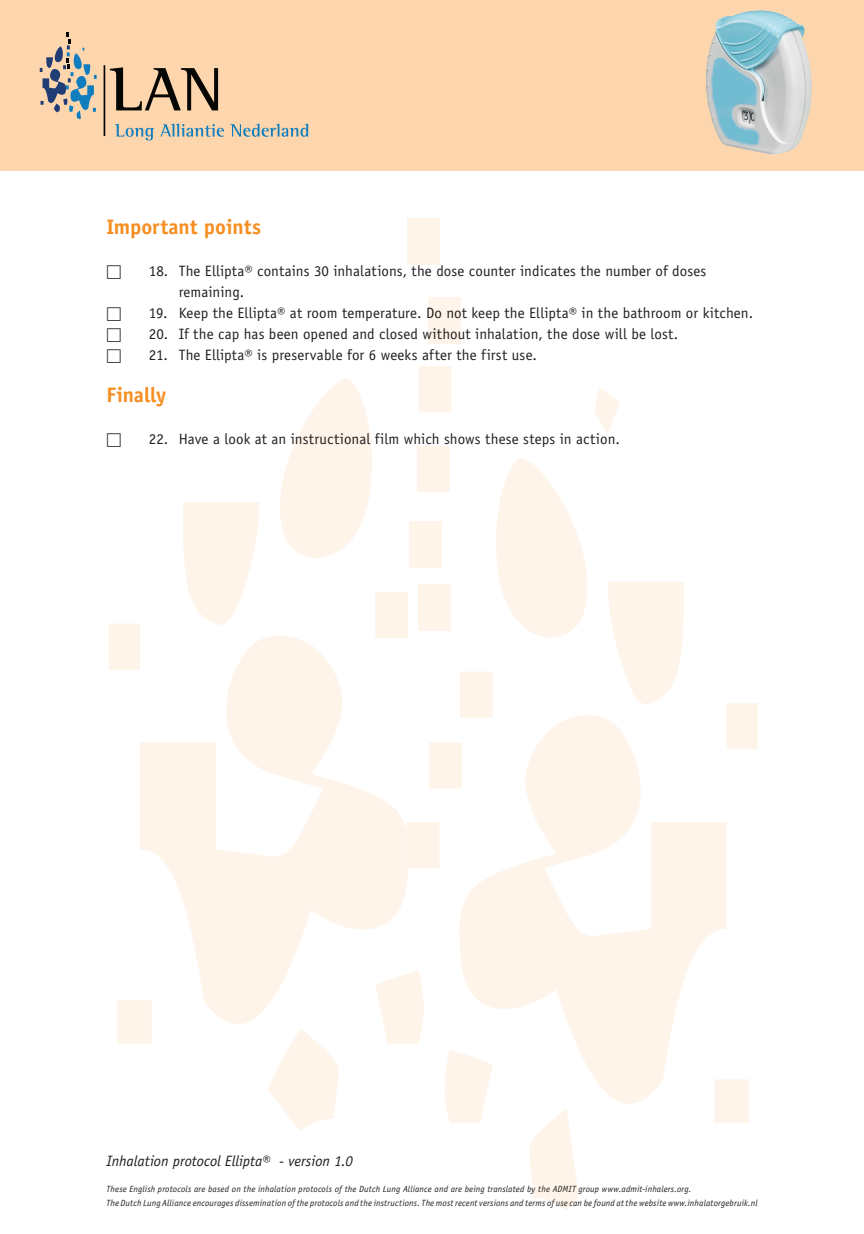
<style>
.page{position:relative;width:864px;height:1234px;background:#fff}
.page>*{position:absolute;margin:0;border:0;box-sizing:border-box;transform-origin:0 0}
.t1{font:700 21px "Officina Sans Std";letter-spacing:-.005em;color:#f68e21}
.t2{font:15px/21px "Officina Sans Std";letter-spacing:.005em;color:#231f20}
.t3{font:italic 15px "Officina Sans Std";color:#231f20}
.t4{font:15px "Universal Std Newswith Comm Pi";color:#231f20}
.t5{font:italic 9px/14.2px "Officina Sans Std";letter-spacing:.015em;color:#231f20}
</style>
<div class="page">
<svg style="left:109px;top:366px;width:342px;height:764px"></svg>
<svg style="left:406px;top:387px;width:351px;height:823px"></svg>
<div style="left:407px;top:218px;width:33px;height:46px;background:#fef4e9"></div>
<div style="left:418px;top:584px;width:32px;height:46px;background:#fef4e9"></div>
<div style="left:428px;top:297px;width:33px;height:46px;background:#fef4e9"></div>
<div style="left:409px;top:521px;width:32px;height:46px;background:#fef4e9"></div>
<div style="left:0;top:0;width:863px;height:170px;background:#fdd6ad"></div>
<hr style="left:103px;top:65px;width:2px;height:71px;background:#060704">
<svg style="left:110px;top:67px;width:108px;height:43px"></svg>
<svg style="left:115px;top:124px;width:39px;height:16px"></svg>
<svg style="left:160px;top:124px;width:64px;height:13px"></svg>
<svg style="left:230px;top:124px;width:78px;height:13px"></svg>
<svg style="left:40px;top:32px;width:57px;height:87px"></svg>
<img style="left:705px;top:10px;width:106px;height:145px">
<h1 class="t1" style="left:106px;top:213px;width:156px">Important points</h1>
<p class="t4" style="left:106px;top:264px;width:16px">☐</p>
<p class="t2" style="left:179px;top:260px;width:529px;text-indent:-30px">18. The Ellipta® contains 30 inhalations, the dose counter indicates the number of doses remaining.</p>
<p class="t4" style="left:106px;top:306px;width:16px">☐</p>
<p class="t2" style="left:149px;top:302px;width:605px">19. Keep the Ellipta® at room temperature. Do not keep the Ellipta® in the bathroom or kitchen.</p>
<p class="t4" style="left:106px;top:327px;width:16px">☐</p>
<p class="t2" style="left:149px;top:323px;width:530px">20. If the cap has been opened and closed without inhalation, the dose will be lost.</p>
<p class="t4" style="left:106px;top:348px;width:16px">☐</p>
<p class="t2" style="left:149px;top:344px;width:389px">21. The Ellipta® is preservable for 6 weeks after the first use.</p>
<h1 class="t1" style="left:106px;top:381px;width:61px">Finally</h1>
<p class="t4" style="left:106px;top:432px;width:16px">☐</p>
<p class="t2" style="left:149px;top:428px;width:472px">22. Have a look at an instructional film which shows these steps in action.</p>
<p class="t3" style="left:106px;top:1151px;width:248px">Inhalation protocol Ellipta® - version 1.0</p>
<p class="t5" style="left:106px;top:1181px;width:652px">These English protocols are based on the inhalation protocols of the Dutch Lung Alliance and are being translated by the ADMIT group www.admit-inhalers.org.<br>The Dutch Lung Alliance encourages dissemination of the protocols and the instructions. The most recent versions and terms of use can be found at the website www.inhalatorgebruik.nl</p>
</div>
